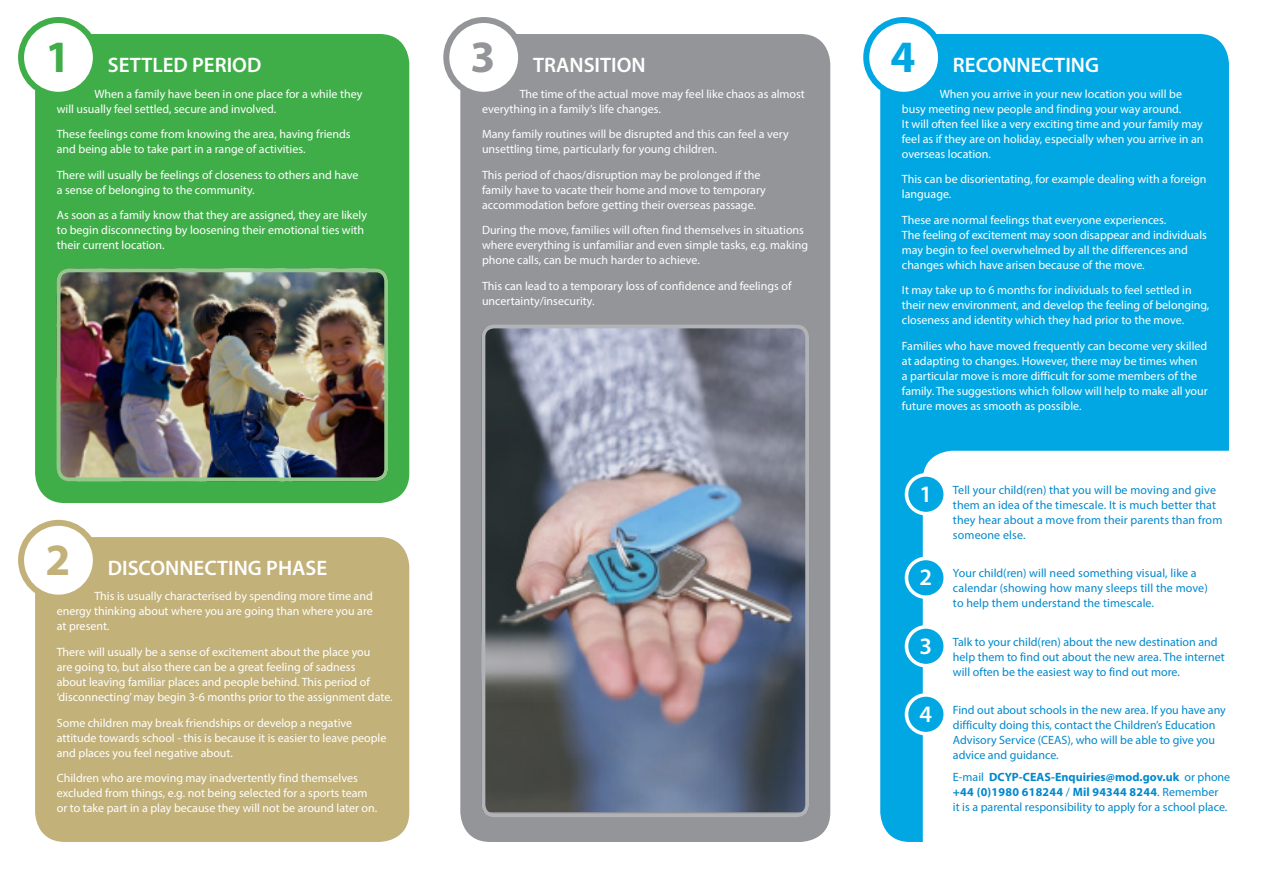
<style>
.page{position:relative;width:1263px;height:893px;background:#fff}
.page>*{position:absolute;margin:0;border:0;box-sizing:border-box;transform-origin:0 0}
.t1{font:700 45px "Myriad Pro";color:#939598}
.t2{font:700 45px "Myriad Pro";color:#3fae49}
.t3{font:700 45px "Myriad Pro";color:#c3b17a}
.t4{font:700 45px "Myriad Pro";color:#01a7e2}
.t5{font:600 23.55px "Myriad Pro";color:#fff}
.text_head{font:600 21px "Myriad Pro";color:#fff}
.text{font:12px/15px "Myriad Pro";color:#fff}
.text-2{font:12px/15px "Myriad Pro";color:#0088cd}
.s1{font-weight:700}
</style>
<div class="page">
<div style="left:460px;top:34px;width:370px;height:808px;background:#939598;border-radius:30px"></div>
<img style="left:484px;top:328px;width:320px;height:484px">
<div style="left:482px;top:325px;width:327px;height:492px;border:4px solid #b2b3b7;border-radius:11px"></div>
<div style="left:446px;top:20px;width:75px;height:75px;background:#fff;border-radius:50%"></div>
<div style="left:443px;top:17px;width:81px;height:81px;border:6px solid #939598;border-radius:50%"></div>
<div style="left:35px;top:34px;width:374px;height:469px;background:#3fae49;border-radius:30px"></div>
<img style="left:57px;top:269px;width:331px;height:212px">
<div style="left:57px;top:269px;width:331px;height:212px;border:4px solid #92c889;border-radius:11px"></div>
<div style="left:35px;top:537px;width:374px;height:305px;background:#c3b17a;border-radius:30px"></div>
<div style="left:21px;top:20px;width:75px;height:75px;background:#fff;border-radius:50%"></div>
<div style="left:18px;top:17px;width:81px;height:81px;border:6px solid #3fae49;border-radius:50%"></div>
<div style="left:21px;top:523px;width:75px;height:75px;background:#fff;border-radius:50%"></div>
<div style="left:18px;top:520px;width:81px;height:81px;border:6px solid #c3b17a;border-radius:50%"></div>
<div style="left:880px;top:34px;width:349px;height:808px;background:#01a7e2;border-radius:30px"></div>
<div style="left:866px;top:20px;width:75px;height:75px;background:#fff;border-radius:50%"></div>
<div style="left:863px;top:17px;width:81px;height:81px;border:6px solid #01a7e2;border-radius:50%"></div>
<div style="left:923px;top:451px;width:340px;height:442px;background:#fff;border-radius:30px"></div>
<div style="left:906px;top:475px;width:39px;height:39px;background:#01a7e2;border-radius:50%"></div>
<div style="left:905px;top:473px;width:42px;height:42px;border:4px solid #fff;border-radius:50%"></div>
<div style="left:906px;top:558px;width:39px;height:39px;background:#01a7e2;border-radius:50%"></div>
<div style="left:905px;top:557px;width:42px;height:42px;border:4px solid #fff;border-radius:50%"></div>
<div style="left:906px;top:627px;width:39px;height:39px;background:#01a7e2;border-radius:50%"></div>
<div style="left:905px;top:625px;width:42px;height:42px;border:4px solid #fff;border-radius:50%"></div>
<div style="left:906px;top:695px;width:39px;height:39px;background:#01a7e2;border-radius:50%"></div>
<div style="left:905px;top:693px;width:42px;height:42px;border:4px solid #fff;border-radius:50%"></div>
<p class="t2" style="left:45px;top:27px;width:26px">1</p>
<p class="text_head" style="left:108px;top:51px;width:155px">SETTLED PERIOD</p>
<p class="text" style="left:57px;top:86px;width:307px;text-indent:38px">When a family have been in one place for a while they will usually feel settled, secure and involved.</p>
<p class="text" style="left:57px;top:126px;width:295px">These feelings come from knowing the area, having friends and being able to take part in a range of activities.</p>
<p class="text" style="left:57px;top:167px;width:303px">There will usually be feelings of closeness to others and have a sense of belonging to the community.</p>
<p class="text" style="left:57px;top:208px;width:312px">As soon as a family know that they are assigned, they are likely to begin disconnecting by loosening their emotional ties with their current location.</p>
<p class="t1" style="left:471px;top:27px;width:26px">3</p>
<p class="text_head" style="left:533px;top:51px;width:114px">TRANSITION</p>
<p class="text" style="left:482px;top:86px;width:324px;text-indent:38px">The time of the actual move may feel like chaos as almost everything in a family’s life changes.</p>
<p class="text" style="left:482px;top:126px;width:308px">Many family routines will be disrupted and this can feel a very unsettling time, particularly for young children.</p>
<p class="text" style="left:482px;top:167px;width:285px">This period of chaos/disruption may be prolonged if the family have to vacate their home and move to temporary accommodation before getting their overseas passage.</p>
<p class="text" style="left:482px;top:223px;width:328px">During the move, families will often find themselves in situations where everything is unfamiliar and even simple tasks, e.g. making phone calls, can be much harder to achieve.</p>
<p class="text" style="left:482px;top:278px;width:311px">This can lead to a temporary loss of confidence and feelings of uncertainty/insecurity.</p>
<p class="t3" style="left:45px;top:530px;width:26px">2</p>
<p class="text_head" style="left:108px;top:554px;width:221px">DISCONNECTING PHASE</p>
<p class="text" style="left:57px;top:589px;width:318px;text-align:justify;text-indent:38px">This is usually characterised by spending more time and energy thinking about where you are going than where you are at present.</p>
<p class="text" style="left:57px;top:644px;width:337px">There will usually be a sense of excitement about the place you<br>are going to, but also there can be a great feeling of sadness<br>about leaving familiar places and people behind. This period of ‘disconnecting’ may begin 3-6 months prior to the assignment date.</p>
<p class="text" style="left:57px;top:715px;width:331px">Some children may break friendships or develop a negative attitude towards school - this is because it is easier to leave people and places you feel negative about.</p>
<p class="text" style="left:57px;top:770px;width:322px">Children who are moving may inadvertently find themselves excluded from things, e.g. not being selected for a sports team or to take part in a play because they will not be around later on.</p>
<p class="t4" style="left:890px;top:27px;width:26px">4</p>
<p class="text_head" style="left:953px;top:51px;width:148px">RECONNECTING</p>
<p class="text" style="left:902px;top:86px;width:303px;text-indent:38px">When you arrive in your new location you will be busy meeting new people and finding your way around.<br>It will often feel like a very exciting time and your family may feel as if they are on holiday, especially when you arrive in an overseas location.</p>
<p class="text" style="left:902px;top:171px;width:306px">This can be disorientating, for example dealing with a foreign language.</p>
<p class="text" style="left:902px;top:212px;width:306px">These are normal feelings that everyone experiences.<br>The feeling of excitement may soon disappear and individuals may begin to feel overwhelmed by all the differences and changes which have arisen because of the move.</p>
<p class="text" style="left:902px;top:283px;width:309px">It may take up to 6 months for individuals to feel settled in their new environment, and develop the feeling of belonging, closeness and identity which they had prior to the move.</p>
<p class="text" style="left:902px;top:338px;width:307px">Families who have moved frequently can become very skilled at adapting to changes. However, there may be times when<br>a particular move is more difficult for some members of the family. The suggestions which follow will help to make all your future moves as smooth as possible.</p>
<p class="t5" style="left:919px;top:479px;width:14px">1</p>
<p class="t5" style="left:919px;top:562px;width:14px">2</p>
<p class="t5" style="left:919px;top:631px;width:14px">3</p>
<p class="t5" style="left:919px;top:699px;width:14px">4</p>
<p class="text-2" style="left:953px;top:482px;width:271px">Tell your child(ren) that you will be moving and give them an idea of the timescale. It is much better that they hear about a move from their parents than from someone else.</p>
<p class="text-2" style="left:953px;top:566px;width:256px">Your child(ren) will need something visual, like a calendar (showing how many sleeps till the move) to help them understand the timescale.</p>
<p class="text-2" style="left:953px;top:634px;width:273px">Talk to your child(ren) about the new destination and help them to find out about the new area. The internet will often be the easiest way to find out more.</p>
<p class="text-2" style="left:953px;top:702px;width:274px">Find out about schools in the new area. If you have any difficulty doing this, contact the Children’s Education Advisory Service (CEAS), who will be able to give you advice and guidance.</p>
<p class="text-2" style="left:953px;top:769px;width:279px">E-mail <span class="s1">DCYP-CEAS-Enquiries@mod.gov.uk</span> or phone <span class="s1">+44 (0)1980 618244</span> / <span class="s1">Mil 94344 8244</span>. Remember<br>it is a parental responsibility to apply for a school place.</p>
</div>
